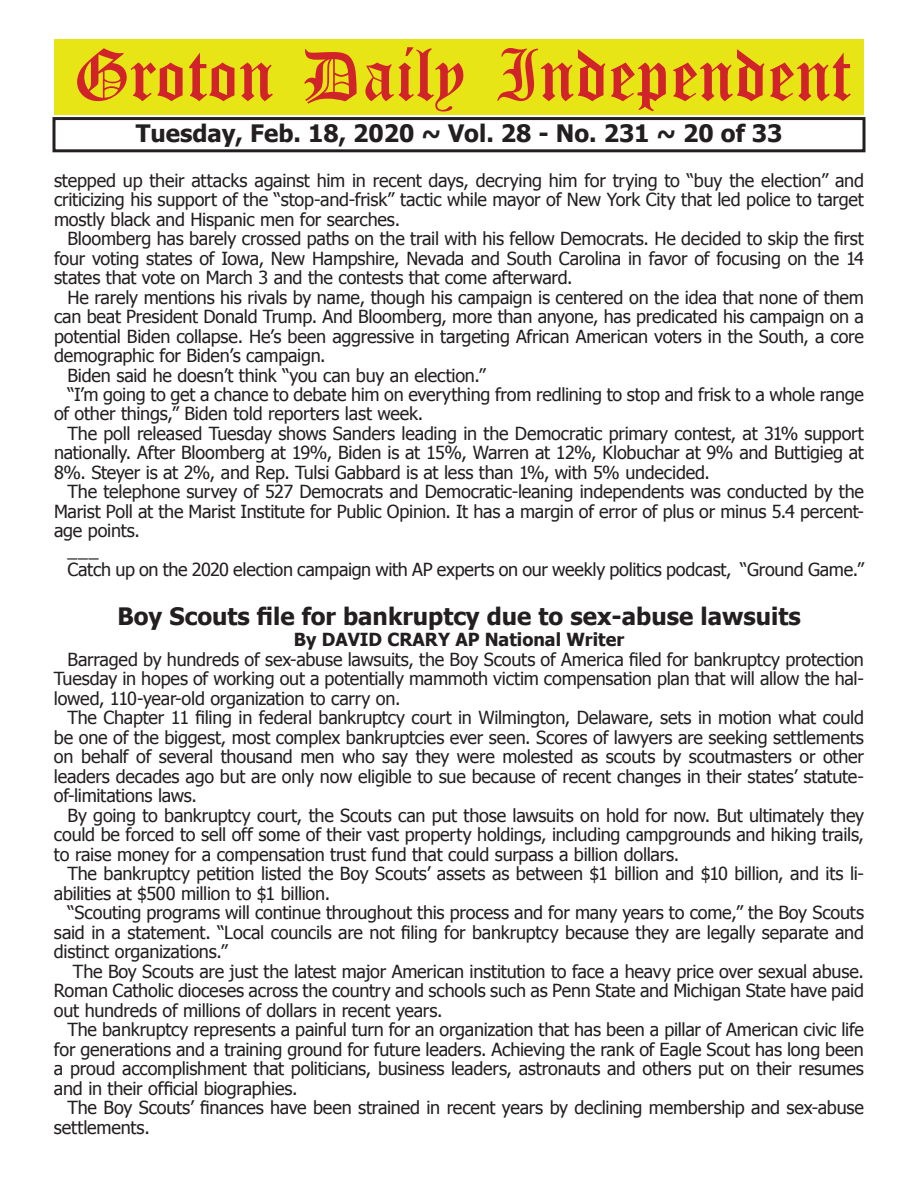
<style>
.page{position:relative;width:918px;height:1188px;background:#fff}
.page>*{position:absolute;margin:0;border:0;box-sizing:border-box;transform-origin:0 0}
.t1{font:54px "Old English Five";color:#d1232a}
.t2{font:700 24px "Tahoma";color:#231f20}
.t3{font:18px/19.5px "Tahoma";letter-spacing:-.01em;color:#231f20;text-align:justify}
.t4{font:700 18px "Tahoma";color:#231f20}
</style>
<div class="page">
<div style="left:52px;top:117px;width:814px;height:35px;border:3px solid #231f20"></div>
<div style="left:54px;top:40px;width:810px;height:75px;background:#e7e515"></div>
<h1 class="t1" style="left:73px;top:50px;width:779px">Groton Daily Independent</h1>
<h2 class="t2" style="left:136px;top:116px;width:648px">Tuesday, Feb. 18, 2020 ~ Vol. 28 - No. 231 ~ 20 of 33</h2>
<p class="t3" style="left:54px;top:169px;width:812px">stepped up their attacks against him in recent days, decrying him for trying to “buy the election” and criticizing his support of the “stop-and-frisk” tactic while mayor of New York City that led police to target mostly black and Hispanic men for searches.</p>
<p class="t3" style="left:54px;top:228px;width:812px;text-indent:14px">Bloomberg has barely crossed paths on the trail with his fellow Democrats. He decided to skip the first four voting states of Iowa, New Hampshire, Nevada and South Carolina in favor of focusing on the 14 states that vote on March 3 and the contests that come afterward.</p>
<p class="t3" style="left:68px;top:286px;width:798px">He rarely mentions his rivals by name, though his campaign is centered on the idea that none of them</p>
<p class="t3" style="left:54px;top:306px;width:812px">can beat President Donald Trump. And Bloomberg, more than anyone, has predicated his campaign on a</p>
<p class="t3" style="left:54px;top:325px;width:812px">potential Biden collapse. He’s been aggressive in targeting African American voters in the South, a core</p>
<p class="t3" style="left:54px;top:345px;width:273px">demographic for Biden’s campaign.</p>
<p class="t3" style="left:68px;top:364px;width:420px">Biden said he doesn’t think “you can buy an election.”</p>
<p class="t3" style="left:68px;top:384px;width:798px">“I’m going to get a chance to debate him on everything from redlining to stop and frisk to a whole range</p>
<p class="t3" style="left:54px;top:403px;width:371px">of other things,” Biden told reporters last week.</p>
<p class="t3" style="left:68px;top:423px;width:798px">The poll released Tuesday shows Sanders leading in the Democratic primary contest, at 31% support</p>
<p class="t3" style="left:54px;top:442px;width:811px">nationally. After Bloomberg at 19%, Biden is at 15%, Warren at 12%, Klobuchar at 9% and Buttigieg at</p>
<p class="t3" style="left:54px;top:462px;width:658px">8%. Steyer is at 2%, and Rep. Tulsi Gabbard is at less than 1%, with 5% undecided.</p>
<p class="t3" style="left:68px;top:481px;width:798px">The telephone survey of 527 Democrats and Democratic-leaning independents was conducted by the</p>
<p class="t3" style="left:54px;top:501px;width:812px">Marist Poll at the Marist Institute for Public Opinion. It has a margin of error of plus or minus 5.4 percent-</p>
<p class="t3" style="left:54px;top:520px;width:88px">age points.</p>
<p class="t3" style="left:68px;top:540px;width:33px">___</p>
<p class="t3" style="left:68px;top:559px;width:798px">Catch up on the 2020 election campaign with AP experts on our weekly politics podcast, “Ground Game.”</p>
<h2 class="t2" style="left:117px;top:599px;width:685px">Boy Scouts file for bankruptcy due to sex-abuse lawsuits</h2>
<p class="t4" style="left:294px;top:627px;width:332px">By DAVID CRARY AP National Writer</p>
<p class="t3" style="left:54px;top:649px;width:811px;text-indent:14px">Barraged by hundreds of sex-abuse lawsuits, the Boy Scouts of America filed for bankruptcy protection Tuesday in hopes of working out a potentially mammoth victim compensation plan that will allow the hal&shy;lowed, 110-year-old organization to carry on.</p>
<p class="t3" style="left:54px;top:707px;width:812px;text-indent:14px">The Chapter 11 filing in federal bankruptcy court in Wilmington, Delaware, sets in motion what could be one of the biggest, most complex bankruptcies ever seen. Scores of lawyers are seeking settlements on behalf of several thousand men who say they were molested as scouts by scoutmasters or other leaders decades ago but are only now eligible to sue because of recent changes in their states’ statute&shy;of-limitations laws.</p>
<p class="t3" style="left:54px;top:805px;width:812px;text-indent:14px">By going to bankruptcy court, the Scouts can put those lawsuits on hold for now. But ultimately they could be forced to sell off some of their vast property holdings, including campgrounds and hiking trails, to raise money for a compensation trust fund that could surpass a billion dollars.</p>
<p class="t3" style="left:54px;top:863px;width:811px;text-indent:14px">The bankruptcy petition listed the Boy Scouts’ assets as between $1 billion and $10 billion, and its li&shy;abilities at $500 million to $1 billion.</p>
<p class="t3" style="left:54px;top:902px;width:812px;text-indent:14px">“Scouting programs will continue throughout this process and for many years to come,” the Boy Scouts said in a statement. “Local councils are not filing for bankruptcy because they are legally separate and distinct organizations.”</p>
<p class="t3" style="left:54px;top:961px;width:811px;text-indent:19px">The Boy Scouts are just the latest major American institution to face a heavy price over sexual abuse.<br>Roman Catholic dioceses across the country and schools such as Penn State and Michigan State have paid out hundreds of millions of dollars in recent years.</p>
<p class="t3" style="left:54px;top:1019px;width:811px;text-indent:14px">The bankruptcy represents a painful turn for an organization that has been a pillar of American civic life for generations and a training ground for future leaders. Achieving the rank of Eagle Scout has long been a proud accomplishment that politicians, business leaders, astronauts and others put on their resumes and in their official biographies.</p>
<p class="t3" style="left:54px;top:1097px;width:811px;text-indent:14px">The Boy Scouts’ finances have been strained in recent years by declining membership and sex-abuse settlements.</p>
</div>
